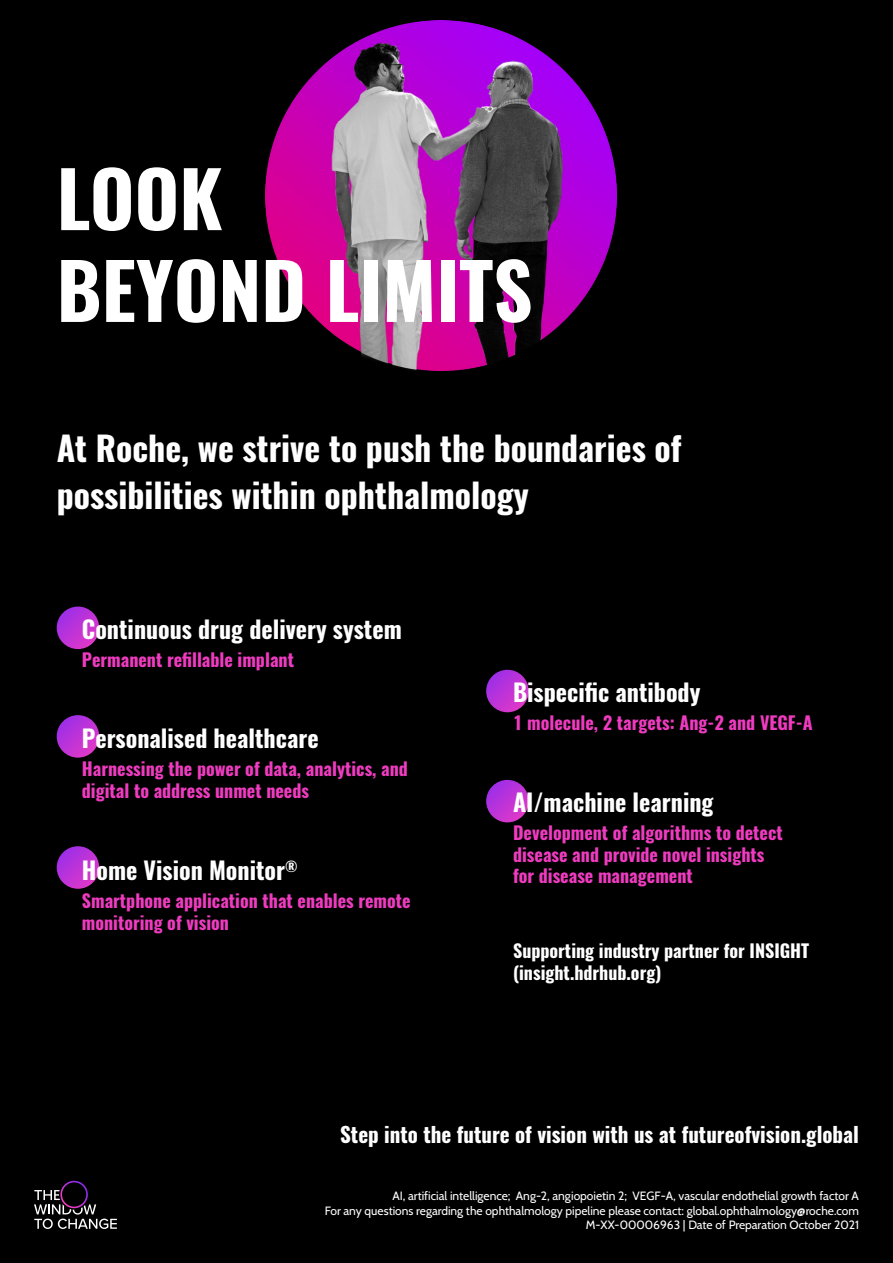
<style>
.page{position:relative;width:893px;height:1263px;background:#000}
.page>*{position:absolute;margin:0;border:0;box-sizing:border-box;transform-origin:0 0}
.t1{font:700 76.5px/91.8px "Oswald";color:#fff}
.t2{font:700 33.75px/47px "Oswald";color:#fff}
.t3{font:700 24px "Oswald";color:#fff}
.t4{font:700 21px "Oswald";color:#fff}
.t5{font:700 18px/21.6px "Oswald";color:#ef3bc0}
.t6{font:700 18px/21.6px "Oswald";color:#fff}
.t7{font:12px/14.4px "Cabin";color:#fff;text-align:right}
</style>
<div class="page">
<img style="left:266px;top:20px;width:350px;height:351px">
<svg style="left:57px;top:606px;width:42px;height:43px"></svg>
<svg style="left:57px;top:715px;width:42px;height:43px"></svg>
<svg style="left:486px;top:670px;width:43px;height:42px"></svg>
<svg style="left:57px;top:846px;width:42px;height:43px"></svg>
<svg style="left:486px;top:780px;width:43px;height:42px"></svg>
<svg style="left:34px;top:1181px;width:83px;height:48px"></svg>
<h1 class="t1" style="left:57px;top:156px;width:477px">LOOK<br>BEYOND LIMITS</h1>
<h2 class="t2" style="left:57px;top:426px;width:626px">At Roche, we strive to push the boundaries of possibilities within ophthalmology</h2>
<h3 class="t3" style="left:82px;top:612px;width:321px">Continuous drug delivery system</h3>
<p class="t5" style="left:82px;top:649px;width:214px">Permanent refillable implant</p>
<h3 class="t3" style="left:82px;top:722px;width:238px">Personalised healthcare</h3>
<p class="t5" style="left:82px;top:759px;width:328px">Harnessing the power of data, analytics, and digital to address unmet needs</p>
<h3 class="t3" style="left:82px;top:853px;width:217px">Home Vision Monitor<sup>®</sup></h3>
<p class="t5" style="left:82px;top:890px;width:330px">Smartphone application that enables remote monitoring of vision</p>
<h3 class="t3" style="left:513px;top:676px;width:189px">Bispecific antibody</h3>
<p class="t5" style="left:513px;top:713px;width:301px">1 molecule, 2 targets: Ang-2 and VEGF-A</p>
<h3 class="t3" style="left:513px;top:786px;width:202px">AI/machine learning</h3>
<p class="t5" style="left:513px;top:823px;width:271px">Development of algorithms to detect disease and provide novel insights for disease management</p>
<p class="t6" style="left:513px;top:941px;width:298px">Supporting industry partner for INSIGHT (insight.hdrhub.org)</p>
<p class="t4" style="left:340px;top:1120px;width:520px">Step into the future of vision with us at futureofvision.global</p>
<p class="t7" style="left:325px;top:1188px;width:536px">AI, artificial intelligence; Ang-2, angiopoietin 2; VEGF-A, vascular endothelial growth factor A<br>For any questions regarding the ophthalmology pipeline please contact: global.ophthalmology@roche.com<br>M-XX-00006963 | Date of Preparation October 2021</p>
</div>
